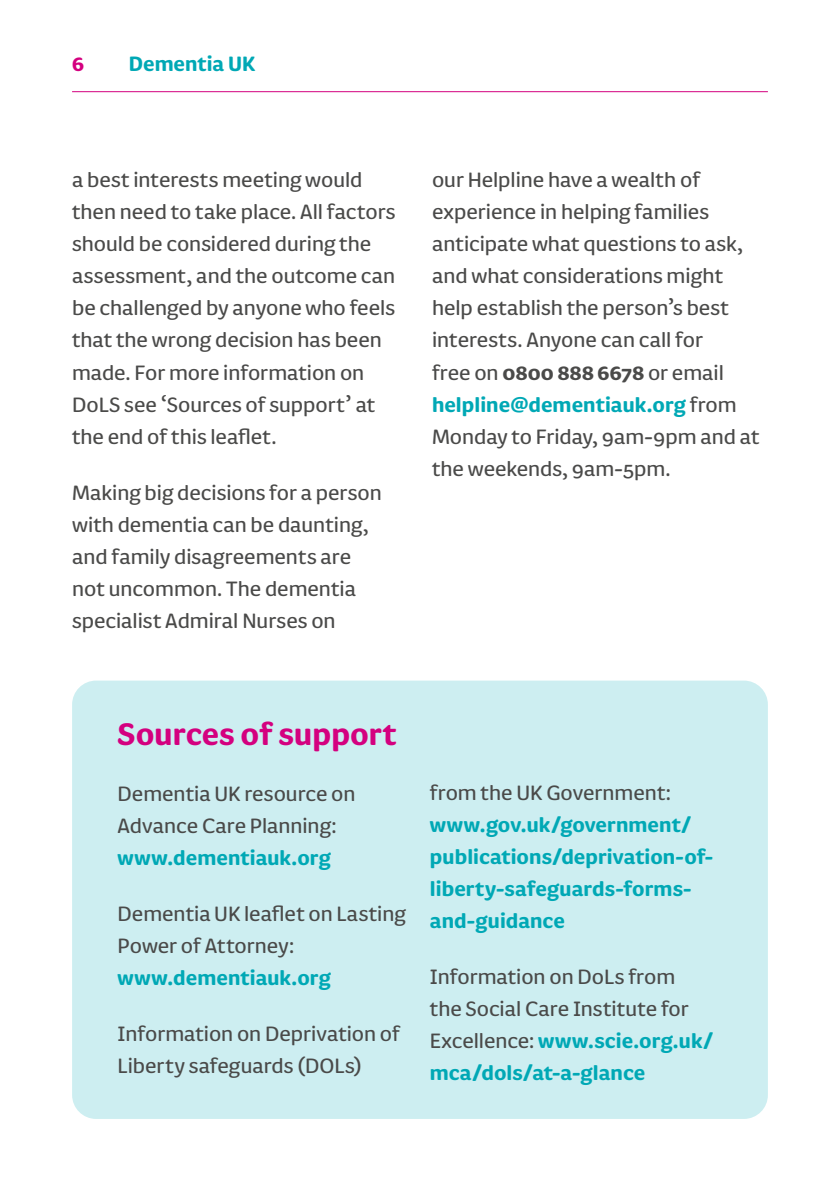
<style>
.page{position:relative;width:840px;height:1191px;background:#fff}
.page>*{position:absolute;margin:0;border:0;box-sizing:border-box;transform-origin:0 0}
.Body_new{font:700 36px "FS Pimlico";color:#d4007f}
.Heading{font:24px/32px "FS Pimlico";color:#4a4a49}
.Body_new-2{font:24px/32px "FS Pimlico";color:#4a4a49}
.Body_new-3{font:700 24px/32px "FS Pimlico";color:#00a8b5}
.t1{font:700 24px "FS Pimlico";color:#d4007f}
.s1{font-weight:700}
.s2{font-weight:700;color:#00a8b5}
.s3{font-weight:400;color:#4a4a49}
</style>
<div class="page">
<hr style="left:72px;top:91px;width:695px;height:1px;background:#d4007f">
<div style="left:72px;top:680px;width:695px;height:439px;background:#cdeef1;border-radius:24px"></div>
<p class="t1" style="left:72px;top:46px;width:13px">6</p>
<p class="Body_new-3" style="left:129px;top:47px;width:128px">Dementia UK</p>
<p class="Heading" style="left:72px;top:163px;width:325px">a best interests meeting would then need to take place. All factors should be considered during the assessment, and the outcome can be challenged by anyone who feels that the wrong decision has been made. For more information on<br>DoLS see ‘Sources of support’ at the end of this leaflet.</p>
<p class="Heading" style="left:72px;top:475px;width:311px">Making big decisions for a person with dementia can be daunting, and family disagreements are not uncommon. The dementia specialist Admiral Nurses on</p>
<p class="Heading" style="left:432px;top:163px;width:329px">our Helpline have a wealth of experience in helping families anticipate what questions to ask, and what considerations might help establish the person’s best interests. Anyone can call for<br>free on <span class="s1">0800 888 6678</span> or email <span class="s2">helpline@dementiauk.org</span> from<br>Monday to Friday, 9am-9pm and at the weekends, 9am-5pm.</p>
<p class="Body_new" style="left:117px;top:707px;width:280px">Sources of support</p>
<p class="Body_new-2" style="left:117px;top:776px;width:239px">Dementia UK resource on<br>Advance Care Planning: <span class="s2">www.dementiauk.org</span></p>
<p class="Body_new-2" style="left:117px;top:896px;width:289px">Dementia UK leaflet on Lasting<br>Power of Attorney: <span class="s2">www.dementiauk.org</span></p>
<p class="Body_new-2" style="left:117px;top:1016px;width:284px">Information on Deprivation of<br>Liberty safeguards (DOLs)</p>
<p class="Body_new-3" style="left:429px;top:776px;width:285px"><span class="s3">from the UK Government: </span>www.gov.uk/government/ publications/deprivation-of&shy;liberty-safeguards-forms&shy;and-guidance</p>
<p class="Body_new-2" style="left:429px;top:960px;width:285px">Information on DoLs from<br>the Social Care Institute for<br>Excellence: <span class="s2">www.scie.org.uk/ mca/dols/at-a-glance</span></p>
</div>
